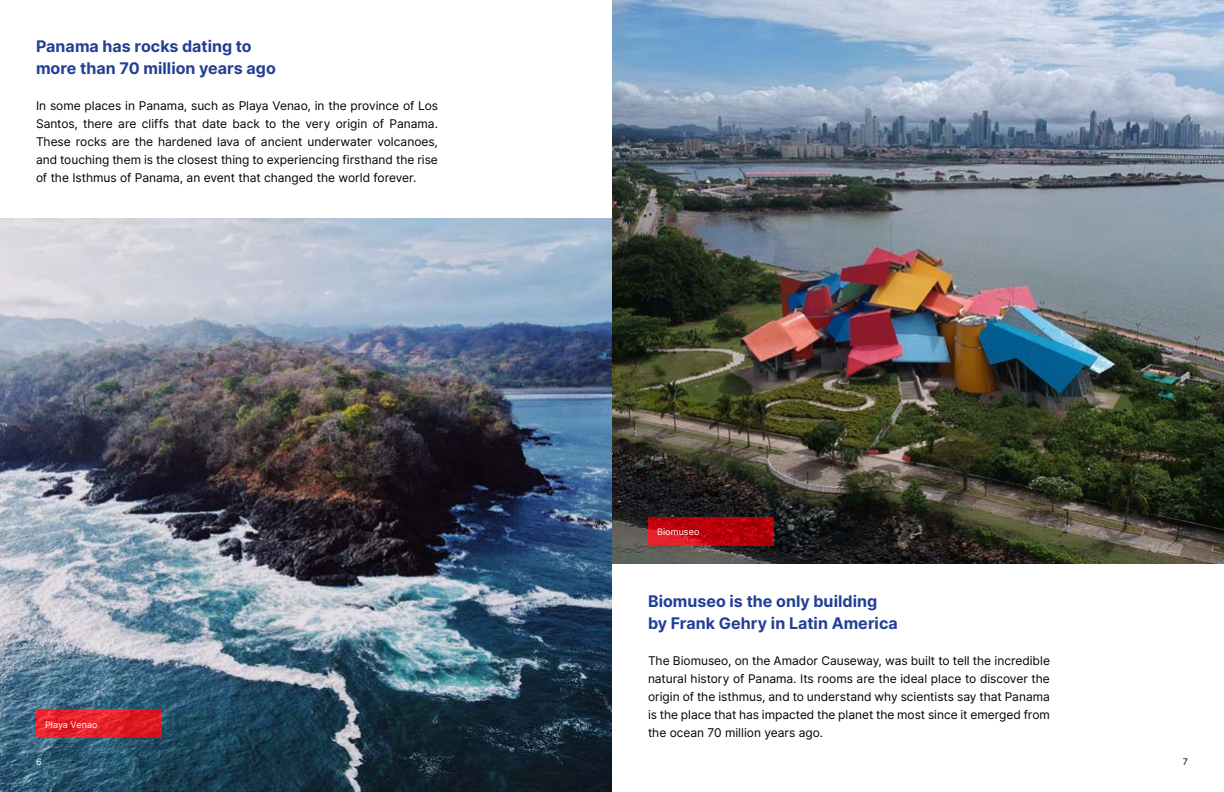
<style>
.page{position:relative;width:1224px;height:792px;background:#fff}
.page>*{position:absolute;margin:0;border:0;box-sizing:border-box;transform-origin:0 0}
.t1{font:700 16px/22px "Inter";color:#223f94}
.t2{font:12px/18px "Inter";color:#000;text-align:justify}
.t3{font:9px "Inter";letter-spacing:.01em;color:#fff}
.t4{font:9px "Inter";color:#000}
</style>
<div class="page">
<img style="left:612px;top:0;width:612px;height:564px">
<img style="left:0;top:219px;width:612px;height:573px">
<svg style="left:36px;top:710px;width:126px;height:28px;background:#e31f27"></svg>
<svg style="left:648px;top:517px;width:126px;height:28px;background:#c0070e"></svg>
<h1 class="t1" style="left:36px;top:35px;width:241px">Panama has rocks dating to more than 70 million years ago</h1>
<p class="t2" style="left:36px;top:96px;width:403px">In some places in Panama, such as Playa Venao, in the province of Los Santos, there are cliffs that date back to the very origin of Panama.<br>These rocks are the hardened lava of ancient underwater volcanoes, and touching them is the closest thing to experiencing firsthand the rise of the Isthmus of Panama, an event that changed the world forever.</p>
<p class="t3" style="left:45px;top:718px;width:54px">Playa Venao</p>
<p class="t3" style="left:36px;top:755px;width:7px">6</p>
<p class="t3" style="left:657px;top:525px;width:44px">Biomuseo</p>
<h1 class="t1" style="left:648px;top:591px;width:251px">Biomuseo is the only building by Frank Gehry in Latin America</h1>
<p class="t2" style="left:648px;top:652px;width:403px">The Biomuseo, on the Amador Causeway, was built to tell the incredible natural history of Panama. Its rooms are the ideal place to discover the origin of the isthmus, and to understand why scientists say that Panama is the place that has impacted the planet the most since it emerged from the ocean 70 million years ago.</p>
<p class="t4" style="left:1183px;top:755px;width:7px">7</p>
</div>
